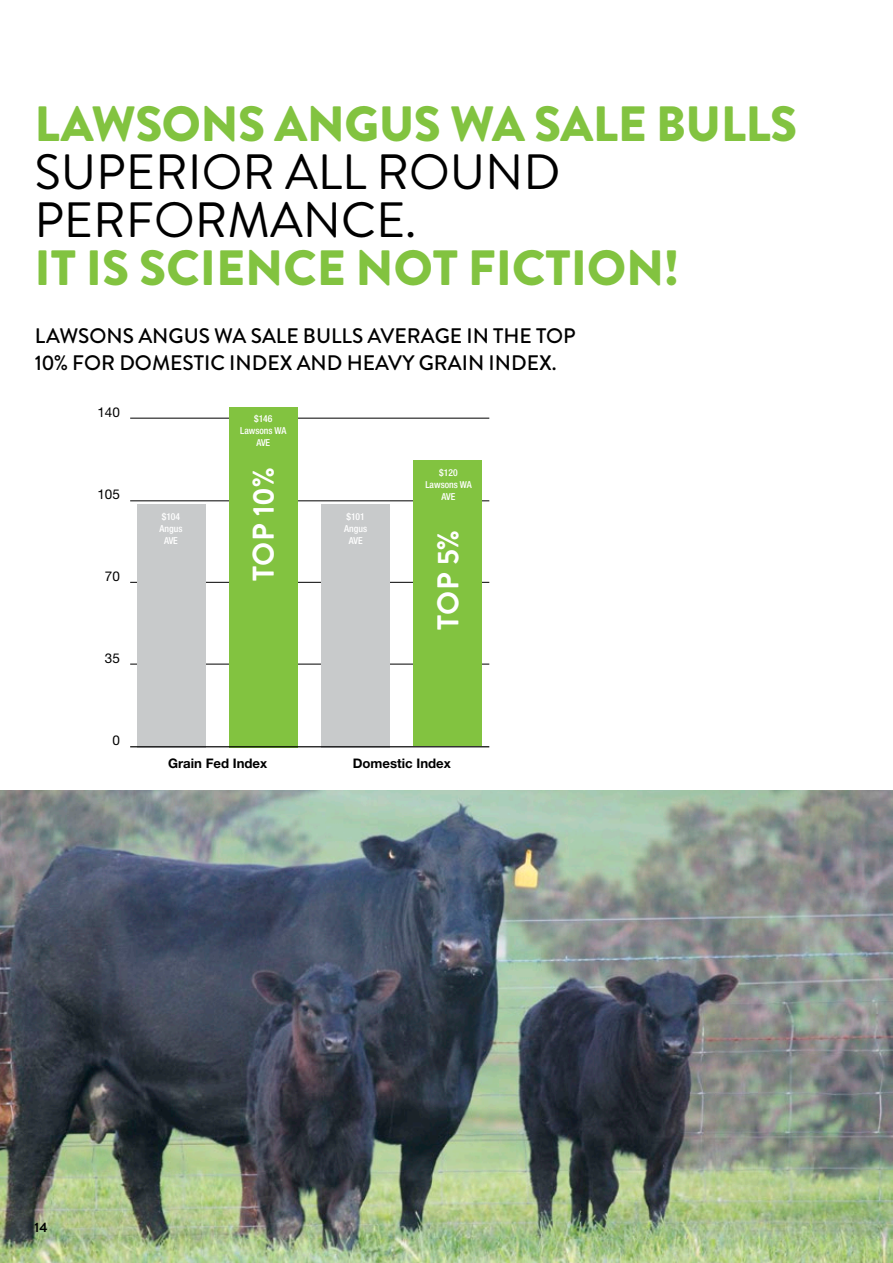
<style>
.page{position:relative;width:893px;height:1263px;background:#fff}
.page>*{position:absolute;margin:0;border:0;box-sizing:border-box;transform-origin:0 0}
.t1{font:900 49.5px "Brandon Grotesque";letter-spacing:-.005em;color:#82c340}
.t2{font:49.5px/48px "Brandon Grotesque";color:#000}
.t3{font:700 30px "Brandon Grotesque";letter-spacing:.015em;color:#fff}
.t4{font:500 21px/27px "Brandon Grotesque";color:#000}
.t5{font:13.5px "Helvetica Neue LT Std";color:#000}
.t6{font:700 13.5px "Brandon Grotesque";color:#000}
.t7{font:700 13.2px "Helvetica Neue LT Std";color:#000}
.t8{font:500 condensed 9.6px/12px "Helvetica Neue LT Std";color:#fff;text-align:center}
</style>
<div class="page">
<img style="left:0;top:791px;width:893px;height:472px">
<hr style="left:130px;top:664px;width:359px;height:1px;background:#000">
<hr style="left:130px;top:582px;width:359px;height:1px;background:#000">
<hr style="left:130px;top:501px;width:359px;height:1px;background:#000">
<hr style="left:130px;top:418px;width:359px;height:1px;background:#000">
<div style="left:229px;top:407px;width:68px;height:340px;background:#82c340"></div>
<div style="left:322px;top:504px;width:68px;height:243px;background:#c8cacb"></div>
<div style="left:414px;top:460px;width:68px;height:286px;background:#82c340"></div>
<div style="left:137px;top:504px;width:69px;height:243px;background:#c8cacb"></div>
<hr style="left:130px;top:746px;width:359px;height:1px;background:#000">
<h1 class="t1" style="left:34px;top:89px;width:764px">LAWSONS ANGUS WA SALE BULLS</h1>
<h1 class="t2" style="left:34px;top:149px;width:528px">SUPERIOR ALL ROUND<br>PERFORMANCE.</h1>
<h1 class="t1" style="left:34px;top:233px;width:646px">IT IS SCIENCE NOT FICTION!</h1>
<p class="t4" style="left:35px;top:323px;width:542px">LAWSONS ANGUS WA SALE BULLS AVERAGE IN THE TOP<br>10% FOR DOMESTIC INDEX AND HEAVY GRAIN INDEX.</p>
<p class="t5" style="left:97px;top:404px;width:24px">140</p>
<p class="t5" style="left:97px;top:486px;width:24px">105</p>
<p class="t5" style="left:105px;top:568px;width:17px">70</p>
<p class="t5" style="left:105px;top:650px;width:17px">35</p>
<p class="t5" style="left:112px;top:732px;width:9px">0</p>
<p class="t8" style="left:159px;top:510px;width:24px">$104<br>Angus<br>AVE</p>
<p class="t8" style="left:240px;top:413px;width:48px">$146<br>Lawsons WA<br>AVE</p>
<h2 class="t3" style="left:243px;top:581px;width:116px;rotate:-90deg">TOP 10%</h2>
<p class="t8" style="left:344px;top:510px;width:24px">$101<br>Angus<br>AVE</p>
<p class="t8" style="left:425px;top:466px;width:48px">$120<br>Lawsons WA<br>AVE</p>
<h2 class="t3" style="left:427px;top:630px;width:102px;rotate:-90deg">TOP 5%</h2>
<p class="t7" style="left:168px;top:755px;width:101px">Grain Fed Index</p>
<p class="t7" style="left:353px;top:755px;width:100px">Domestic Index</p>
<p class="t6" style="left:35px;top:1218px;width:14px">14</p>
</div>
